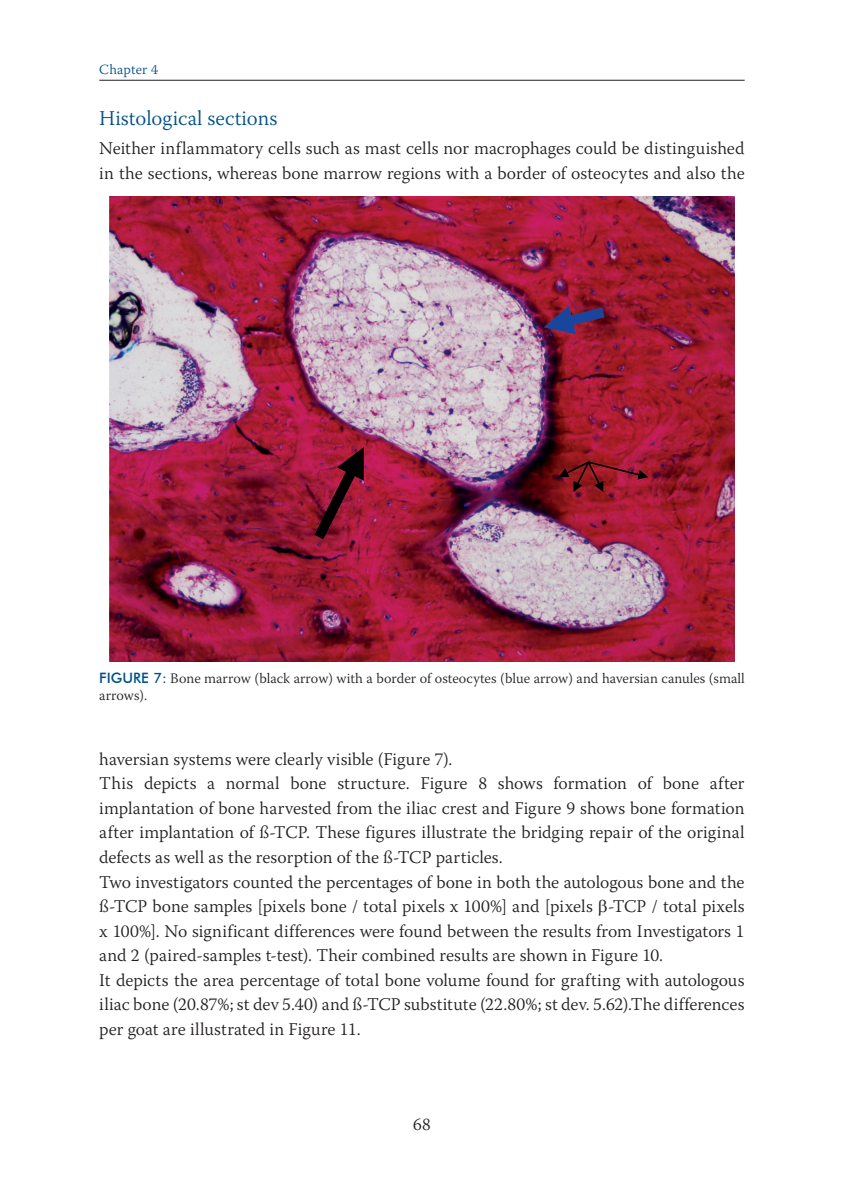
<style>
.page{position:relative;width:844px;height:1191px;background:#fff}
.page>*{position:absolute;margin:0;border:0;box-sizing:border-box;transform-origin:0 0}
.t1{font:300 21px "Warnock Pro";color:#005187}
.t2{font:300 17.85px/24.5px "Warnock Pro";color:#231f20}
.t3{font:300 17.5px "Warnock Pro";color:#231f20}
.t4{font:300 14.35px/17.2px "Warnock Pro";color:#231f20}
.t5{font:300 14px "Warnock Pro";letter-spacing:.015em;color:#005187}
.s1{font-family:"Futura BT";font-weight:500;color:#005187}
</style>
<div class="page">
<hr style="left:99px;top:80px;width:645px;height:1px;background:#231f20">
<img style="left:109px;top:196px;width:625px;height:466px">
<p class="t5" style="left:99px;top:61px;width:60px">Chapter 4</p>
<p class="t1" style="left:99px;top:105px;width:179px">Histological sections</p>
<p class="t2" style="left:99px;top:136px;width:646px">Neither inflammatory cells such as mast cells nor macrophages could be distinguished in the sections, whereas bone marrow regions with a border of osteocytes and also the</p>
<p class="t4" style="left:99px;top:669px;width:646px"><span class="s1">FIGURE 7:</span> Bone marrow (black arrow) with a border of osteocytes (blue arrow) and haversian canules (small arrows).</p>
<p class="t2" style="left:99px;top:746px;width:646px">haversian systems were clearly visible (Figure 7).<br>This depicts a normal bone structure. Figure 8 shows formation of bone after implantation of bone harvested from the iliac crest and Figure 9 shows bone formation after implantation of ß-TCP. These figures illustrate the bridging repair of the original defects as well as the resorption of the ß-TCP particles.<br>Two investigators counted the percentages of bone in both the autologous bone and the ß-TCP bone samples [pixels bone / total pixels x 100%] and [pixels -TCP / total pixels x 100%]. No significant differences were found between the results from Investigators 1 and 2 (paired-samples t-test). Their combined results are shown in Figure 10.<br>It depicts the area percentage of total bone volume found for grafting with autologous iliac bone (20.87%; st dev 5.40) and ß-TCP substitute (22.80%; st dev. 5.62).The differences per goat are illustrated in Figure 11.</p>
<p class="t3" style="left:413px;top:1113px;width:19px">68</p>
</div>
